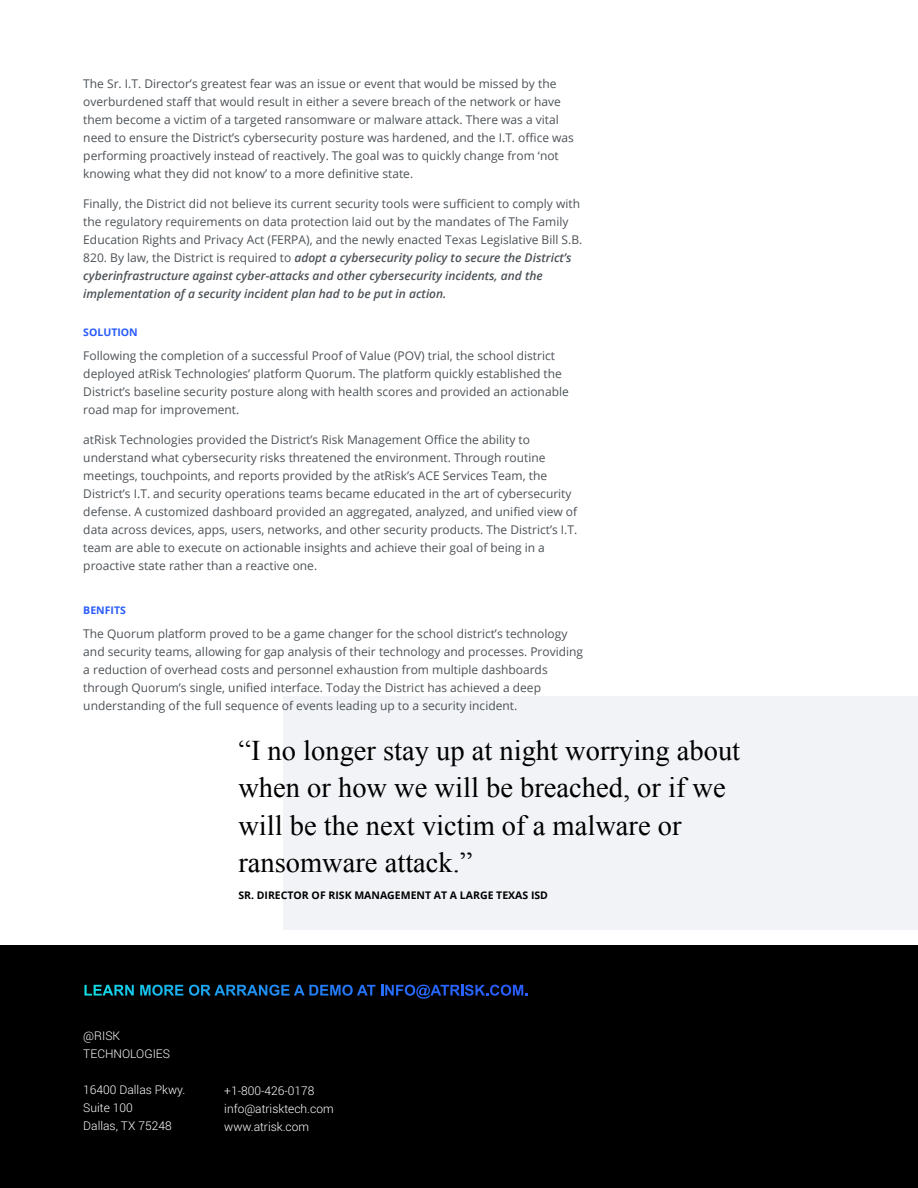
<style>
.page{position:relative;width:918px;height:1188px;background:#fff}
.page>*{position:absolute;margin:0;border:0;box-sizing:border-box;transform-origin:0 0}
.t1{font:28.5px/37.5px "Times New Roman";color:#000}
.t2{font:12px/18px "Open Sans";color:#4c5257}
.t3{font:300 12px/18px "Roboto";color:#fff}
.t4{font:700 10.5px "Open Sans";color:#000}
.t5{font:700 10.5px "Open Sans";color:#295cfb}
.s1{font-weight:600;font-style:italic}
</style>
<div class="page">
<div style="left:284px;top:696px;width:634px;height:234px;background:#f2f3f7"></div>
<div style="left:0;top:945px;width:918px;height:243px;background:#000"></div>
<svg style="left:84px;top:985px;width:50px;height:11px"></svg>
<svg style="left:140px;top:985px;width:43px;height:11px"></svg>
<svg style="left:189px;top:985px;width:338px;height:14px"></svg>
<p class="t2" style="left:83px;top:74px;width:492px">The Sr. I.T. Director’s greatest fear was an issue or event that would be missed by the overburdened staff that would result in either a severe breach of the network or have them become a victim of a targeted ransomware or malware attack. There was a vital need to ensure the District’s cybersecurity posture was hardened, and the I.T. office was performing proactively instead of reactively. The goal was to quickly change from ‘not knowing what they did not know’ to a more definitive state.</p>
<p class="t2" style="left:83px;top:194px;width:501px">Finally, the District did not believe its current security tools were sufficient to comply with the regulatory requirements on data protection laid out by the mandates of The Family Education Rights and Privacy Act (FERPA), and the newly enacted Texas Legislative Bill S.B.<br>820. By law, the District is required to <span class="s1">adopt a cybersecurity policy to secure the District’s cyberinfrastructure against cyber-attacks and other cybersecurity incidents, and the implementation of a security incident plan had to be put in action.</span></p>
<p class="t5" style="left:83px;top:325px;width:56px">SOLUTION</p>
<p class="t2" style="left:83px;top:346px;width:487px">Following the completion of a successful Proof of Value (POV) trial, the school district deployed atRisk Technologies’ platform Quorum. The platform quickly established the District’s baseline security posture along with health scores and provided an actionable road map for improvement.</p>
<p class="t2" style="left:83px;top:430px;width:496px">atRisk Technologies provided the District’s Risk Management Office the ability to understand what cybersecurity risks threatened the environment. Through routine meetings, touchpoints, and reports provided by the atRisk’s ACE Services Team, the District’s I.T. and security operations teams became educated in the art of cybersecurity defense. A customized dashboard provided an aggregated, analyzed, and unified view of data across devices, apps, users, networks, and other security products. The District’s I.T. team are able to execute on actionable insights and achieve their goal of being in a proactive state rather than a reactive one.</p>
<p class="t5" style="left:83px;top:603px;width:44px">BENFITS</p>
<p class="t2" style="left:83px;top:624px;width:501px">The Quorum platform proved to be a game changer for the school district’s technology and security teams, allowing for gap analysis of their technology and processes. Providing a reduction of overhead costs and personnel exhaustion from multiple dashboards through Quorum’s single, unified interface. Today the District has achieved a deep understanding of the full sequence of events leading up to a security incident.</p>
<h1 class="t1" style="left:238px;top:731px;width:503px">“I no longer stay up at night worrying about when or how we will be breached, or if we will be the next victim of a malware or ransomware attack.”</h1>
<p class="t4" style="left:238px;top:888px;width:311px">SR. DIRECTOR OF RISK MANAGEMENT AT A LARGE TEXAS ISD</p>
<p class="t3" style="left:83px;top:1026px;width:88px">@RISK<br>TECHNOLOGIES</p>
<p class="t3" style="left:83px;top:1080px;width:104px">16400 Dallas Pkwy.<br>Suite 100<br>Dallas, TX 75248</p>
<p class="t3" style="left:224px;top:1081px;width:111px">+1-800-426-0178 info@atrisktech.com www.atrisk.com</p>
</div>
